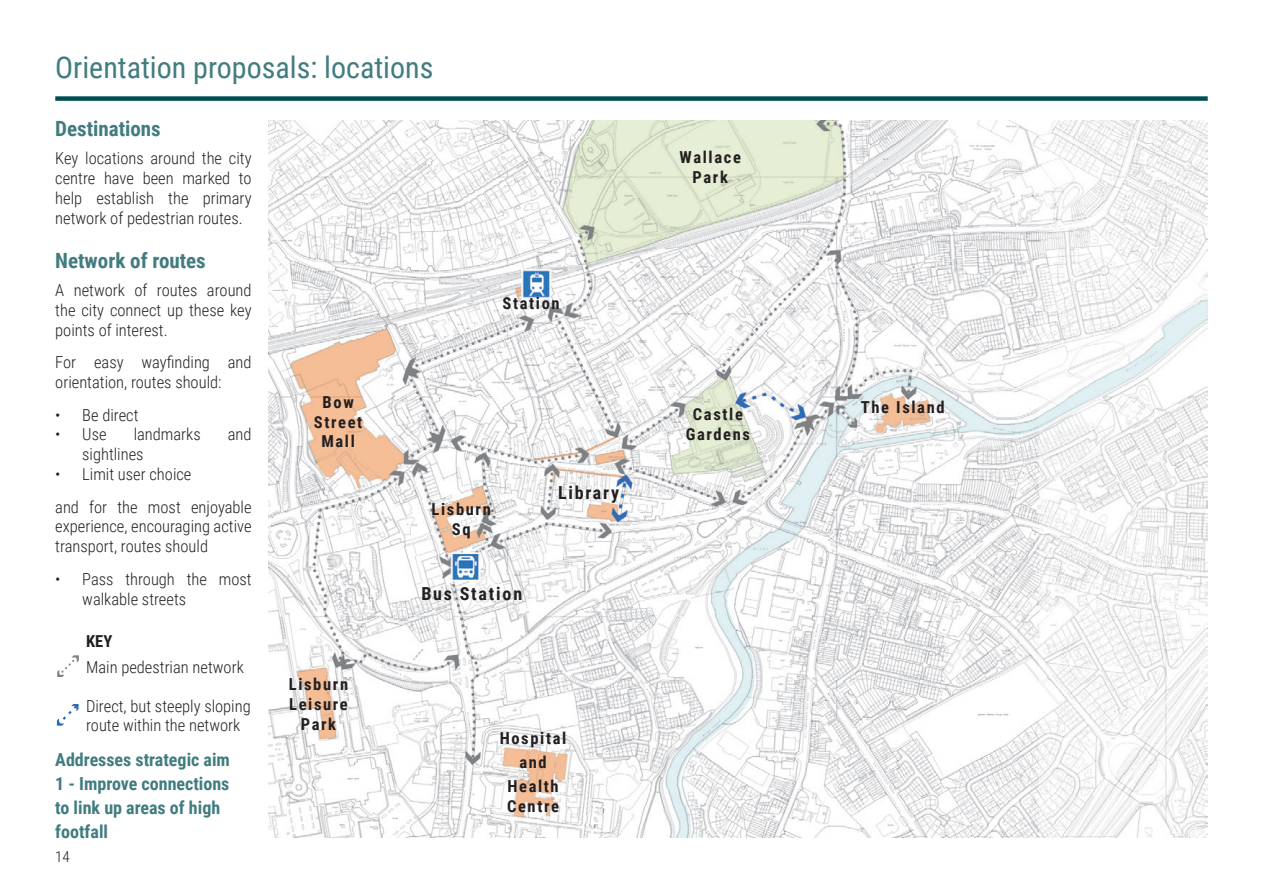
<style>
.page{position:relative;width:1263px;height:893px;background:#fff}
.page>*{position:absolute;margin:0;border:0;box-sizing:border-box;transform-origin:0 0}
.t1{font:30px "Roboto Condensed";color:#427c80}
.t2{font:700 21px "Roboto Condensed";color:#427c80}
.t3{font:700 18px/24px "Roboto Condensed";color:#427c80}
.t4{font:700 18px "Roboto Condensed";letter-spacing:.1em;color:#231f20}
.t5{font:300 16.5px/19.8px "Roboto Condensed";color:#231f20;text-align:justify}
.t6{font:700 16.5px/19.8px "Roboto Condensed";letter-spacing:.1em;color:#231f20;text-align:center}
.t7{font:300 15px "Roboto Condensed";color:#231f20}
</style>
<div class="page">
<div style="left:55px;top:96px;width:1153px;height:5px;background:#004e53"></div>
<img style="left:269px;top:120px;width:939px;height:718px">
<svg style="left:56px;top:704px;width:23px;height:22px"></svg>
<svg style="left:57px;top:655px;width:22px;height:22px"></svg>
<p class="t1" style="left:55px;top:46px;width:380px">Orientation proposals: locations</p>
<p class="t2" style="left:55px;top:114px;width:107px">Destinations</p>
<p class="t5" style="left:55px;top:148px;width:198px">Key locations around the city centre have been marked to help establish the primary network of pedestrian routes.</p>
<p class="t2" style="left:55px;top:246px;width:152px">Network of routes</p>
<p class="t5" style="left:55px;top:280px;width:198px">A network of routes around the city connect up these key points of interest.</p>
<p class="t5" style="left:55px;top:352px;width:198px">For easy wayfinding and orientation, routes should:</p>
<p class="t5" style="left:55px;top:404px;width:85px">• Be direct</p>
<p class="t5" style="left:55px;top:424px;width:53px">• Use</p>
<p class="t5" style="left:134px;top:424px;width:69px">landmarks</p>
<p class="t5" style="left:228px;top:424px;width:25px">and</p>
<p class="t5" style="left:82px;top:444px;width:63px">sightlines</p>
<p class="t5" style="left:55px;top:464px;width:138px">• Limit user choice</p>
<p class="t5" style="left:55px;top:496px;width:198px">and for the most enjoyable experience, encouraging active transport, routes should</p>
<p class="t5" style="left:82px;top:568px;width:171px;text-indent:-27px">• Pass through the most walkable streets</p>
<p class="t6" style="left:86px;top:630px;width:28px">KEY</p>
<p class="t5" style="left:86px;top:656px;width:159px">Main pedestrian network</p>
<p class="t5" style="left:86px;top:695px;width:166px">Direct, but steeply sloping route within the network</p>
<p class="t3" style="left:55px;top:747px;width:176px">Addresses strategic aim<br>1 - Improve connections to link up areas of high footfall</p>
<p class="t7" style="left:55px;top:846px;width:16px">14</p>
<p class="t6" style="left:314px;top:391px;width:50px">Bow<br>Street<br>Mall</p>
<p class="t6" style="left:289px;top:674px;width:61px">Lisburn<br>Leisure<br>Park</p>
<p class="t6" style="left:502px;top:293px;width:59px">Station</p>
<p class="t6" style="left:431px;top:499px;width:61px">Lisburn<br>Sq</p>
<p class="t4" style="left:558px;top:480px;width:63px">Library</p>
<p class="t4" style="left:421px;top:581px;width:102px">Bus Station</p>
<p class="t6" style="left:500px;top:727px;width:68px">Hospital</p>
<p class="t6" style="left:519px;top:751px;width:29px">and</p>
<p class="t6" style="left:507px;top:775px;width:53px;text-align:left">Health<br>Centre</p>
<p class="t6" style="left:680px;top:147px;width:63px">Wallace<br>Park</p>
<p class="t6" style="left:686px;top:404px;width:66px">Castle<br>Gardens</p>
<p class="t6" style="left:861px;top:396px;width:85px">The Island</p>
</div>
